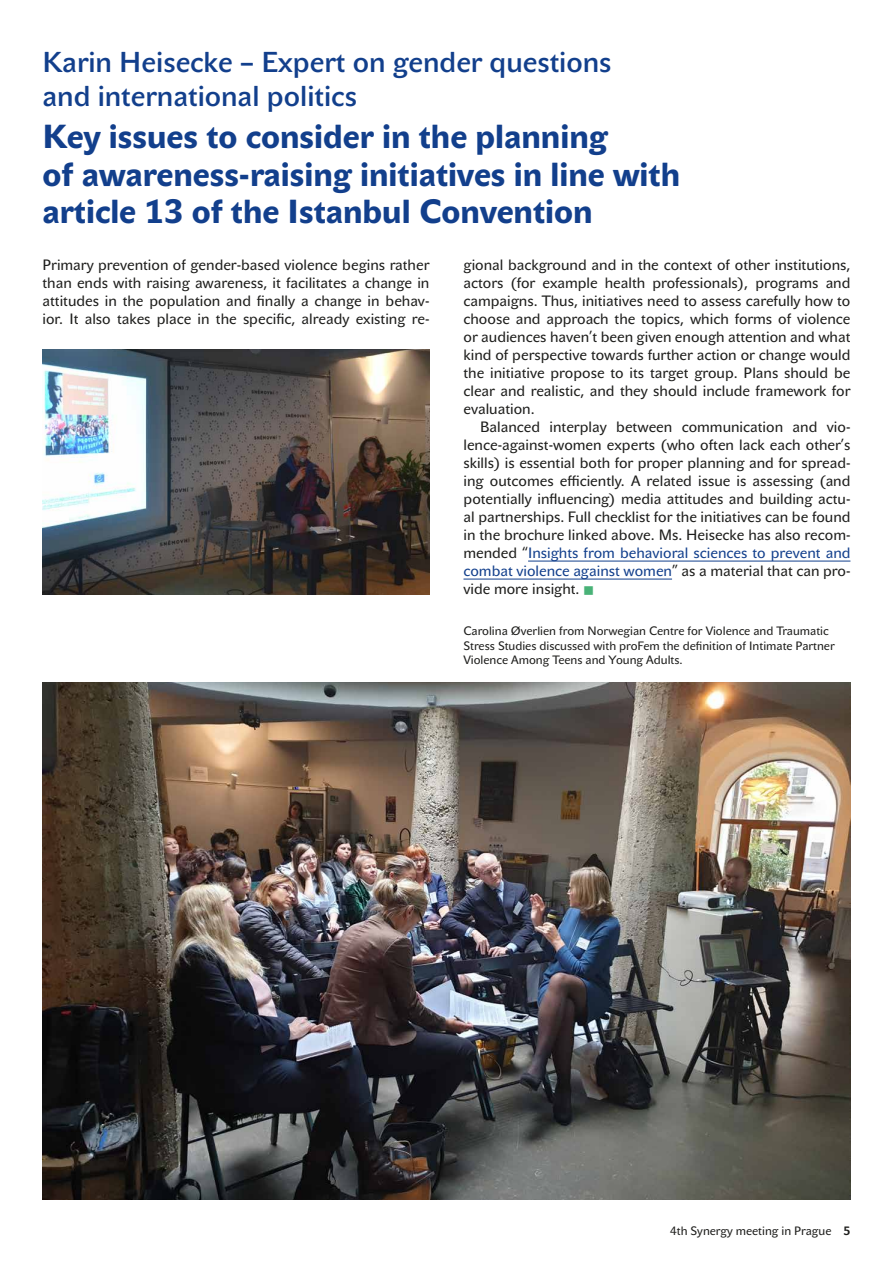
<style>
.page{position:relative;width:893px;height:1263px;background:#fff}
.page>*{position:absolute;margin:0;border:0;box-sizing:border-box;transform-origin:0 0}
.t1{font:33px/37.5px "John Sans Heavy Pro";color:#123f8c}
.t2{font:28.5px/34.2px "John Sans Medium Pro";color:#123f8c}
.t3{font:14.85px/18px "John Sans Text Pro";color:#1d1d1b;text-align:justify}
.t4{font:12px/14.4px "John Sans Text Pro";color:#1d1d1b}
.s1{color:#123f8c}
.s2{color:#49b277}
.s3{font-weight:700}
</style>
<div class="page">
<hr style="left:528px;top:561px;width:322px;height:1px;background:#123f8c">
<hr style="left:463px;top:579px;width:209px;height:1px;background:#123f8c">
<img style="left:43px;top:349px;width:386px;height:245px">
<img style="left:43px;top:682px;width:807px;height:517px">
<h2 class="t2" style="left:43px;top:45px;width:570px">Karin Heisecke – Expert on gender questions and international politics</h2>
<h1 class="t1" style="left:43px;top:118px;width:639px">Key issues to consider in the planning<br>of awareness-raising initiatives in line with article 13 of the Istanbul Convention</h1>
<p class="t3" style="left:463px;top:256px;width:388px">gional background and in the context of other institutions, actors (for example health professionals), programs and campaigns. Thus, initiatives need to assess carefully how to choose and approach the topics, which forms of violence or audiences haven’t been given enough attention and what kind of perspective towards further action or change would the initiative propose to its target group. Plans should be clear and realistic, and they should include framework for evaluation.</p>
<p class="t3" style="left:463px;top:418px;width:388px;text-indent:16px">Balanced interplay between communication and vio&shy;lence-against-women experts (who often lack each other’s skills) is essential both for proper planning and for spread&shy;ing outcomes efficiently. A related issue is assessing (and potentially influencing) media attitudes and building actu&shy;al partnerships. Full checklist for the initiatives can be found in the brochure linked above. Ms. Heisecke has also recom&shy;mended “<span class="s1">Insights from behavioral sciences to prevent and combat violence against women</span>” as a material that can pro&shy;vide more insight. <span class="s2">■</span></p>
<p class="t4" style="left:463px;top:624px;width:373px">Carolina Øverlien from Norwegian Centre for Violence and Traumatic<br>Stress Studies discussed with proFem the definition of Intimate Partner<br>Violence Among Teens and Young Adults.</p>
<p class="t3" style="left:43px;top:256px;width:388px">Primary prevention of gender-based violence begins rather than ends with raising awareness, it facilitates a change in attitudes in the population and finally a change in behav&shy;ior. It also takes place in the specific, already existing re-</p>
<p class="t4" style="left:670px;top:1223px;width:182px">4th Synergy meeting in Prague <span class="s3">5</span></p>
</div>
